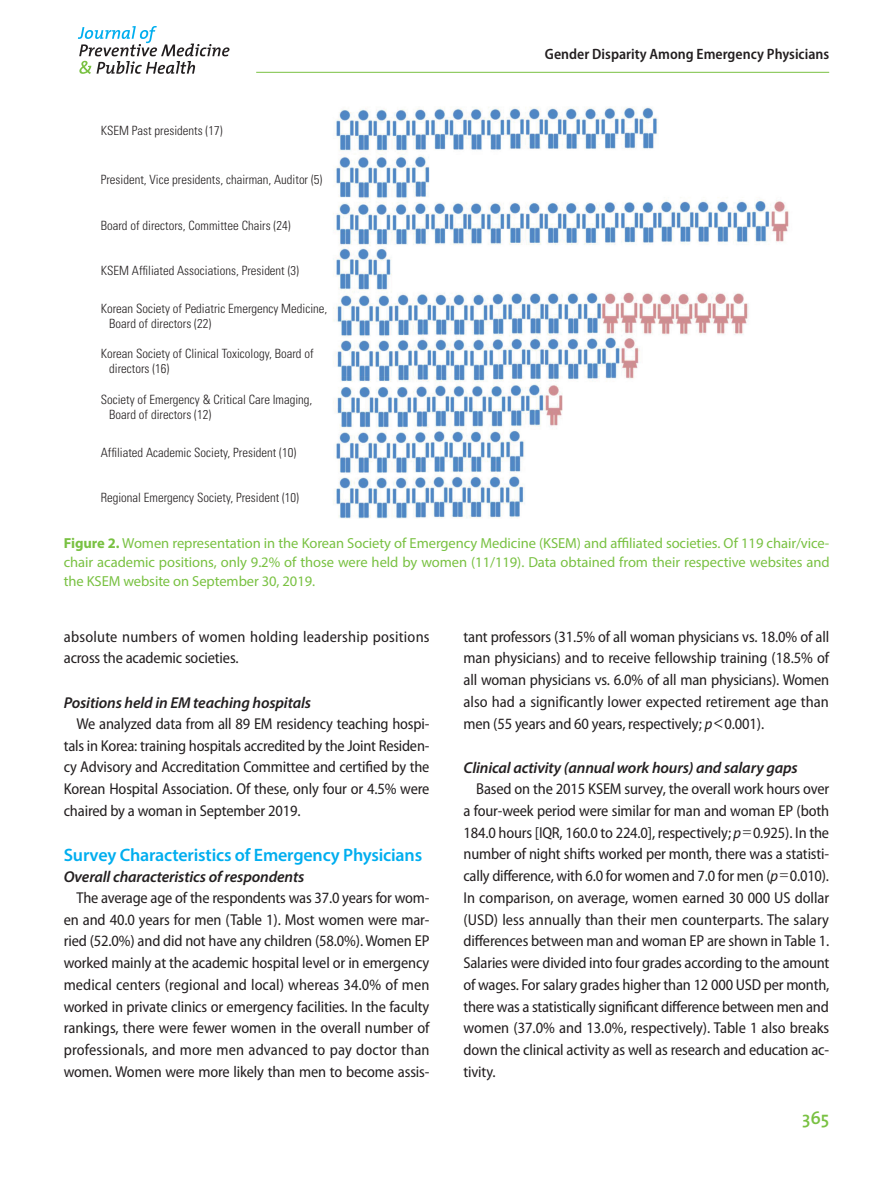
<style>
.page{position:relative;width:893px;height:1191px;background:#fff}
.page>*{position:absolute;margin:0;border:0;box-sizing:border-box;transform-origin:0 0}
.jpmph_중제목{font:600 18px "Myriad Pro";letter-spacing:-.01em;color:#00aeef}
.t1{font:600 18px "The Mix";color:#79c142}
.jpmph_본문{font:semi-condensed 15.75px/21.8px "Myriad Pro";letter-spacing:-.01em;color:#231f20;text-align:justify}
.jpmph_소제목{font:italic 600 15.75px "Myriad Pro";letter-spacing:-.01em;color:#231f20}
.jpmph_본문-2{font:semi-condensed 15.75px/21.8px "Myriad Pro";letter-spacing:.015em;color:#231f20}
.t2{font:600 semi-condensed 15px "Myriad Pro";color:#231f20}
.jpmph_표그림캡션{font:14.55px/18.8px "Myriad Pro";letter-spacing:-.005em;color:#79c142;text-align:justify}
.그림지문{font:300 condensed 12.75px/15px "Univers LT Std";color:#231f20}
.s1{font-weight:700}
.s2{font-style:italic}
.s3{font-family:"Dotum";font-stretch:normal}
</style>
<div class="page">
<hr style="left:256px;top:72px;width:573px;height:1px;background:#79c142">
<svg style="left:78px;top:26px;width:152px;height:48px"></svg>
<img style="left:333px;top:107px;width:456px;height:412px">
<p class="그림지문" style="left:101px;top:122px;width:123px">KSEM Past presidents (17)</p>
<p class="그림지문" style="left:101px;top:172px;width:223px">President, Vice presidents, chairman, Auditor (5)</p>
<p class="그림지문" style="left:101px;top:218px;width:191px">Board of directors, Committee Chairs (24)</p>
<p class="그림지문" style="left:101px;top:263px;width:200px">KSEM Affiliated Associations, President (3)</p>
<p class="그림지문" style="left:109px;top:301px;width:220px;text-indent:-9px">Korean Society of Pediatric Emergency Medicine,<br>Board of directors (22)</p>
<p class="그림지문" style="left:109px;top:346px;width:206px;text-indent:-9px">Korean Society of Clinical Toxicology, Board of directors (16)</p>
<p class="그림지문" style="left:109px;top:392px;width:205px;text-indent:-9px">Society of Emergency &amp; Critical Care Imaging,<br>Board of directors (12)</p>
<p class="그림지문" style="left:101px;top:444px;width:197px">Affiliated Academic Society, President (10)</p>
<p class="그림지문" style="left:101px;top:490px;width:200px">Regional Emergency Society, President (10)</p>
<p class="t2" style="left:545px;top:46px;width:286px">Gender Disparity Among Emergency Physicians</p>
<p class="jpmph_표그림캡션" style="left:64px;top:533px;width:767px"><span class="s1">Figure 2.</span> Women representation in the Korean Society of Emergency Medicine (KSEM) and affiliated societies. Of 119 chair/vice‐ chair academic positions, only 9.2% of those were held by women (11/119). Data obtained from their respective websites and the KSEM website on September 30, 2019.</p>
<p class="jpmph_본문-2" style="left:64px;top:626px;width:367px">absolute numbers of women holding leadership positions across the academic societies.</p>
<p class="jpmph_소제목" style="left:64px;top:692px;width:249px">Positions held in EM teaching hospitals</p>
<p class="jpmph_본문" style="left:64px;top:713px;width:367px;text-indent:13px">We analyzed data from all 89 EM residency teaching hospi&shy;tals in Korea: training hospitals accredited by the Joint Residen&shy;cy Advisory and Accreditation Committee and certified by the Korean Hospital Association. Of these, only four or 4.5% were chaired by a woman in September 2019.</p>
<p class="jpmph_중제목" style="left:64px;top:843px;width:360px">Survey Characteristics of Emergency Physicians</p>
<p class="jpmph_소제목" style="left:64px;top:866px;width:242px">Overall characteristics of respondents</p>
<p class="jpmph_본문" style="left:64px;top:887px;width:367px;text-indent:13px">The average age of the respondents was 37.0 years for wom&shy;en and 40.0 years for men (Table 1). Most women were mar&shy;ried (52.0%) and did not have any children (58.0%). Women EP worked mainly at the academic hospital level or in emergency medical centers (regional and local) whereas 34.0% of men worked in private clinics or emergency facilities. In the faculty rankings, there were fewer women in the overall number of professionals, and more men advanced to pay doctor than women. Women were more likely than men to become assis-</p>
<p class="jpmph_본문" style="left:463px;top:626px;width:367px">tant professors (31.5% of all woman physicians vs. 18.0% of all man physicians) and to receive fellowship training (18.5% of all woman physicians vs. 6.0% of all man physicians). Women also had a significantly lower expected retirement age than men (55 years and 60 years, respectively; <span class="s2">p</span><span class="s3">&lt;</span>0.001).</p>
<p class="jpmph_소제목" style="left:463px;top:757px;width:336px">Clinical activity (annual work hours) and salary gaps</p>
<p class="jpmph_본문" style="left:463px;top:778px;width:367px;text-indent:13px">Based on the 2015 KSEM survey, the overall work hours over a four-week period were similar for man and woman EP (both 184.0 hours [IQR, 160.0 to 224.0], respectively; <span class="s2">p</span><span class="s3">=</span>0.925). In the number of night shifts worked per month, there was a statisti&shy;cally difference, with 6.0 for women and 7.0 for men (<span class="s2">p</span><span class="s3">=</span>0.010).<br>In comparison, on average, women earned 30 000 US dollar (USD) less annually than their men counterparts. The salary differences between man and woman EP are shown in Table 1.<br>Salaries were divided into four grades according to the amount of wages. For salary grades higher than 12 000 USD per month, there was a statistically significant difference between men and women (37.0% and 13.0%, respectively). Table 1 also breaks down the clinical activity as well as research and education ac&shy;tivity.</p>
<p class="t1" style="left:802px;top:1103px;width:29px">365</p>
</div>
